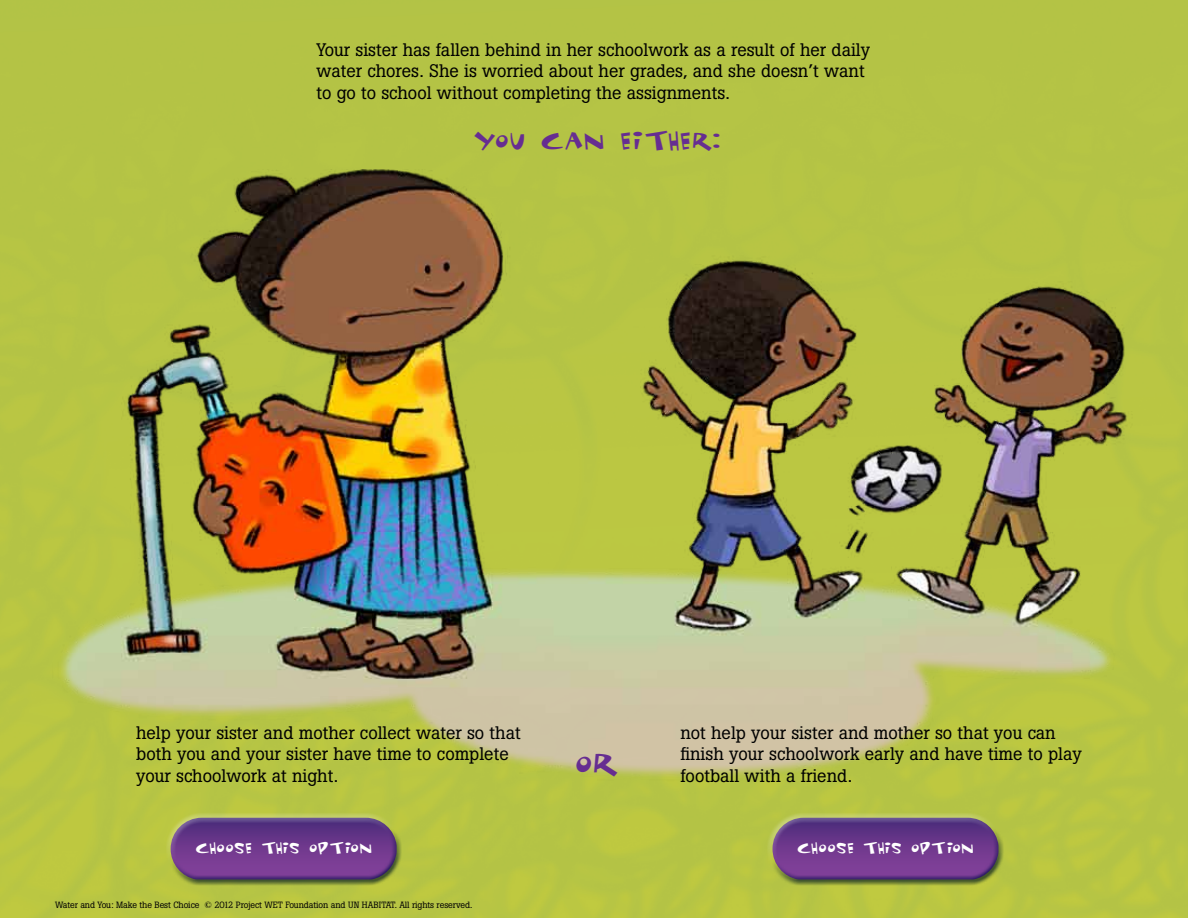
<style>
.page{position:relative;width:1188px;height:918px;background:#b4c345}
.page>*{position:absolute;margin:0;border:0;box-sizing:border-box;transform-origin:0 0}
.t1{font:30px "General Collection FUNHOUSE";color:#662d91}
.t2{font:24px "General Collection FUNHOUSE";letter-spacing:-.035em;color:#662d91}
.t3{font:18px/21.6px "Boton";color:#000}
.t4{font:14.55px "General Collection FUNHOUSE";letter-spacing:-.045em;color:#fff}
.t5{font:9px "Boton";letter-spacing:-.01em;color:#000}
</style>
<div class="page">
<img style="left:52px;top:169px;width:1092px;height:620px">
<div style="left:166px;top:813px;width:230px;height:53px;background:#fff;opacity:.33"></div>
<div style="left:171px;top:829px;width:231px;height:56px;background:#25408f;opacity:.75"></div>
<div style="left:768px;top:813px;width:230px;height:53px;background:#fff;opacity:.33"></div>
<div style="left:772px;top:829px;width:232px;height:56px;background:#25408f;opacity:.75"></div>
<p class="t3" style="left:316px;top:39px;width:555px">Your sister has fallen behind in her schoolwork as a result of her daily water chores. She is worried about her grades, and she doesn’t want to go to school without completing the assignments.</p>
<h2 class="t2" style="left:473px;top:124px;width:250px">You can either:</h2>
<p class="t3" style="left:136px;top:722px;width:386px">help your sister and mother collect water so that both you and your sister have time to complete your schoolwork at night.</p>
<p class="t3" style="left:680px;top:722px;width:403px">not help your sister and mother so that you can finish your schoolwork early and have time to play football with a friend.</p>
<h1 class="t1" style="left:574px;top:742px;width:47px">OR</h1>
<p class="t4" style="left:195px;top:838px;width:179px">choose this option</p>
<p class="t4" style="left:797px;top:838px;width:179px">choose this option</p>
<p class="t5" style="left:55px;top:899px;width:419px">Water and You: Make the Best Choice © 2012 Project WET Foundation and UN HABITAT. All rights reserved.</p>
</div>
